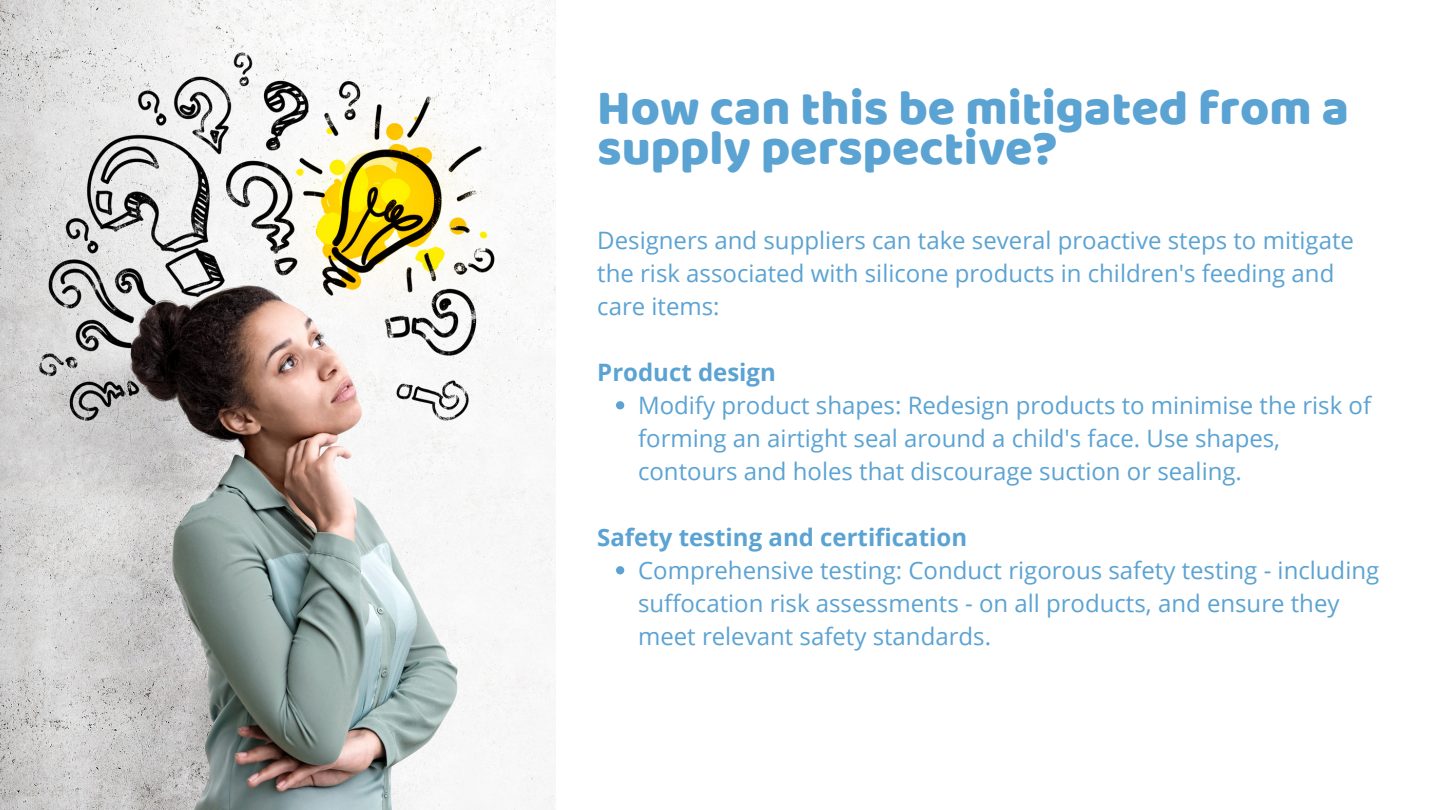
<style>
.page{position:relative;width:1440px;height:810px;background:#fff}
.page>*{position:absolute;margin:0;border:0;box-sizing:border-box;transform-origin:0 0}
.t1{font:50px/39.8px "Baloo";color:#5ba3d3}
.t2{font:24px/33px "Open Sans";color:#5ba3d3}
.t3{font:700 24px "Open Sans";color:#5ba3d3}
</style>
<div class="page">
<img style="left:0;top:0;width:555px;height:810px">
<svg style="left:616px;top:401px;width:8px;height:8px"></svg>
<svg style="left:616px;top:566px;width:8px;height:8px"></svg>
<p class="t1" style="left:597px;top:87px;width:753px">How can this be mitigated from a supply perspective?</p>
<p class="t2" style="left:597px;top:223px;width:758px">Designers and suppliers can take several proactive steps to mitigate the risk associated with silicone products in children's feeding and care items:</p>
<p class="t3" style="left:597px;top:355px;width:180px">Product design</p>
<p class="t2" style="left:638px;top:388px;width:735px">Modify product shapes: Redesign products to minimise the risk of forming an airtight seal around a child's face. Use shapes, contours and holes that discourage suction or sealing.</p>
<p class="t3" style="left:597px;top:520px;width:371px">Safety testing and certification</p>
<p class="t2" style="left:638px;top:553px;width:743px">Comprehensive testing: Conduct rigorous safety testing - including suffocation risk assessments - on all products, and ensure they meet relevant safety standards.</p>
</div>
